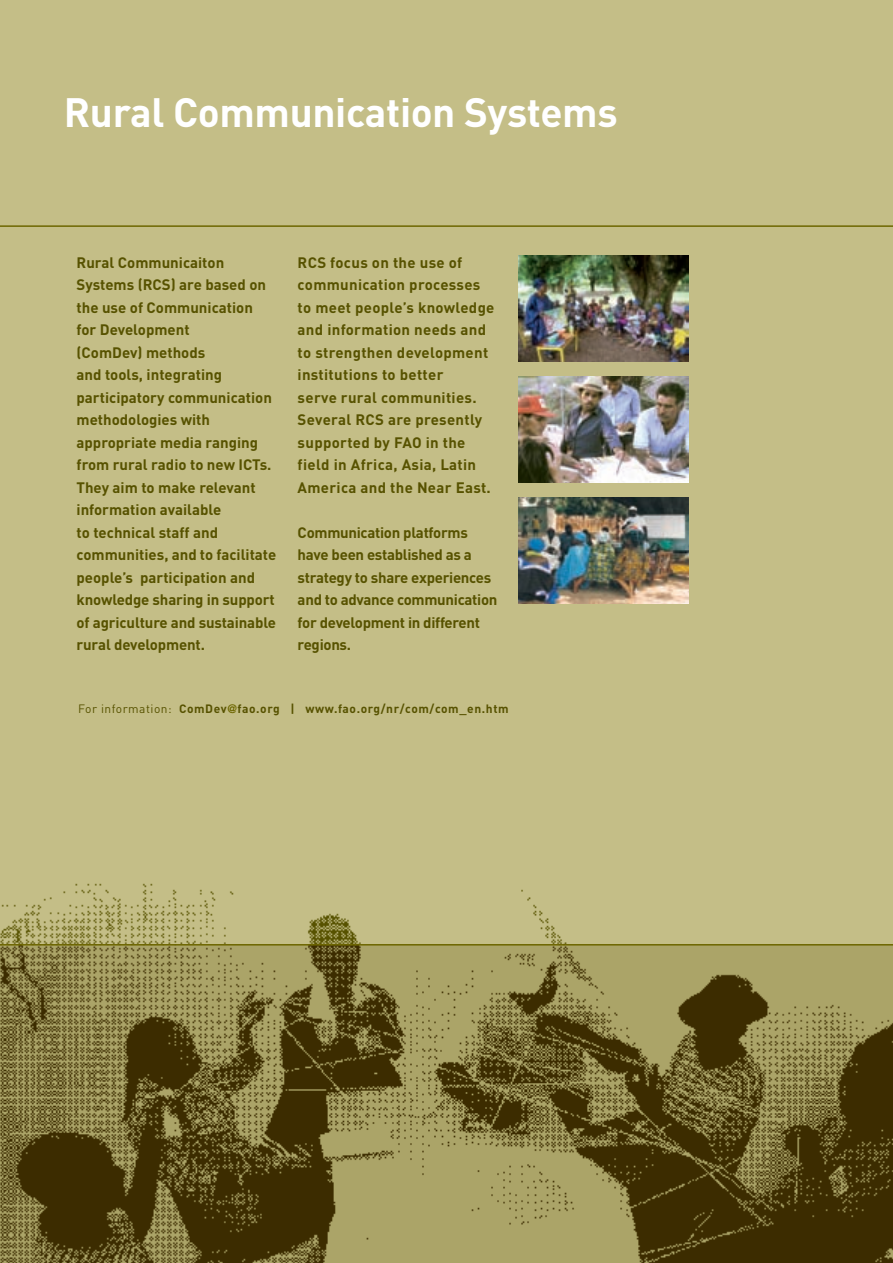
<style>
.page{position:relative;width:893px;height:1263px;background:#c4be87}
.page>*{position:absolute;margin:0;border:0;box-sizing:border-box;transform-origin:0 0}
.t1{font:700 40.5px "DIN";letter-spacing:-.01em;color:#fff}
.t2{font:700 15px/22.5px "DIN";color:#575200}
.t3{font:700 15px/22.5px "DIN";letter-spacing:.02em;color:#575200}
.t4{font:700 15px/22.5px "DIN";letter-spacing:-.02em;color:#575200}
.t5{font:700 12px "DIN";letter-spacing:.05em;color:#575200}
.s1{font-weight:400}
.s2{font-family:"Helvetica Neue";color:#6d6600}
</style>
<div class="page">
<img style="left:0;top:883px;width:567px;height:61px">
<hr style="left:0;top:225px;width:893px;height:2px;background:#6d6600">
<img style="left:519px;top:497px;width:170px;height:107px">
<img style="left:519px;top:376px;width:170px;height:107px">
<img style="left:519px;top:255px;width:170px;height:106px">
<img style="left:0;top:945px;width:893px;height:318px">
<hr style="left:0;top:944px;width:893px;height:1px;background:#6d6600">
<h1 class="t1" style="left:64px;top:86px;width:555px">Rural Communication Systems</h1>
<p class="t2" style="left:77px;top:250px;width:201px">Rural Communicaiton<br>Systems (RCS) are based on the use of Communication for Development<br>(ComDev) methods<br>and tools, integrating participatory communication methodologies with appropriate media ranging from rural radio to new ICTs.<br>They aim to make relevant information available<br>to technical staff and communities, and to facilitate people’s participation and knowledge sharing in support of agriculture and sustainable rural development.</p>
<p class="t3" style="left:298px;top:250px;width:198px">RCS focus on the use of communication processes to meet people’s knowledge and information needs and to strengthen development institutions to better<br>serve rural communities.<br>Several RCS are presently supported by FAO in the field in Africa, Asia, Latin<br>America and the Near East.</p>
<p class="t4" style="left:298px;top:520px;width:201px">Communication platforms have been established as a strategy to share experiences and to advance communication for development in different regions.</p>
<p class="t5" style="left:78px;top:701px;width:432px"><span class="s1">For information:</span> ComDev<span class="s2">@</span>fao.org | www.fao.org/nr/com/com_en.htm</p>
</div>
